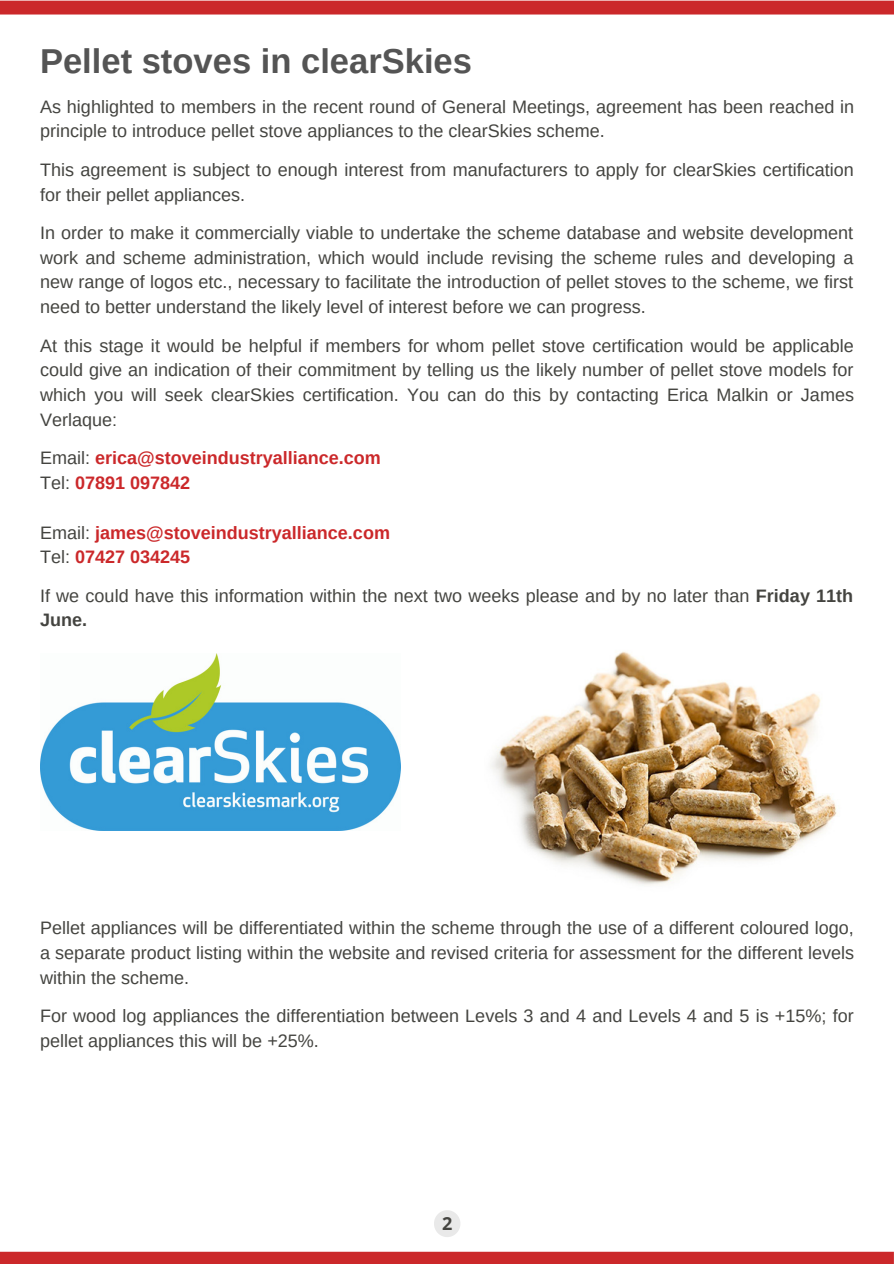
<style>
.page{position:relative;width:894px;height:1264px;background:#fff}
.page>*{position:absolute;margin:0;border:0;box-sizing:border-box;transform-origin:0 0}
.t1{font:700 34.5px "Arimo";color:#545454}
.t2{font:18px/24.8px "Arimo";color:#444440}
.t3{font:700 18px "Arimo";color:#cb282a}
.t4{font:700 18px "Open Sans";color:#444440}
.s1{font-weight:400;color:#444440}
.s2{font-weight:700}
</style>
<div class="page">
<svg style="left:0;top:1251px;width:893px;height:12px;background:#ce3537"></svg>
<svg style="left:0;top:1px;width:893px;height:14px;background:#cc2f31"></svg>
<svg style="left:434px;top:1210px;width:26px;height:27px"></svg>
<img style="left:40px;top:653px;width:360px;height:177px">
<img style="left:490px;top:651px;width:347px;height:234px">
<p class="t1" style="left:40px;top:42px;width:433px">Pellet stoves in clearSkies</p>
<p class="t2" style="left:40px;top:94px;width:815px">As highlighted to members in the recent round of General Meetings, agreement has been reached in principle to introduce pellet stove appliances to the clearSkies scheme.</p>
<p class="t2" style="left:40px;top:157px;width:815px">This agreement is subject to enough interest from manufacturers to apply for clearSkies certification for their pellet appliances.</p>
<p class="t2" style="left:40px;top:220px;width:814px;text-align:justify">In order to make it commercially viable to undertake the scheme database and website development work and scheme administration, which would include revising the scheme rules and developing a new range of logos etc., necessary to facilitate the introduction of pellet stoves to the scheme, we first need to better understand the likely level of interest before we can progress.</p>
<p class="t2" style="left:40px;top:333px;width:815px;text-align:justify">At this stage it would be helpful if members for whom pellet stove certification would be applicable could give an indication of their commitment by telling us the likely number of pellet stove models for which you will seek clearSkies certification. You can do this by contacting Erica Malkin or James Verlaque:</p>
<p class="t3" style="left:40px;top:448px;width:342px"><span class="s1">Email:</span> erica@stoveindustryalliance.com</p>
<p class="t3" style="left:40px;top:472px;width:152px"><span class="s1">Tel:</span> 07891 097842</p>
<p class="t3" style="left:40px;top:522px;width:351px"><span class="s1">Email:</span> james@stoveindustryalliance.com</p>
<p class="t3" style="left:40px;top:547px;width:152px"><span class="s1">Tel:</span> 07427 034245</p>
<p class="t2" style="left:40px;top:583px;width:814px">If we could have this information within the next two weeks please and by no later than <span class="s2">Friday 11th<br>June.</span></p>
<p class="t2" style="left:40px;top:915px;width:815px;text-align:justify">Pellet appliances will be differentiated within the scheme through the use of a different coloured logo, a separate product listing within the website and revised criteria for assessment for the different levels within the scheme.</p>
<p class="t2" style="left:40px;top:1003px;width:815px">For wood log appliances the differentiation between Levels 3 and 4 and Levels 4 and 5 is +15%; for pellet appliances this will be +25%.</p>
<p class="t4" style="left:442px;top:1211px;width:12px">2</p>
</div>
